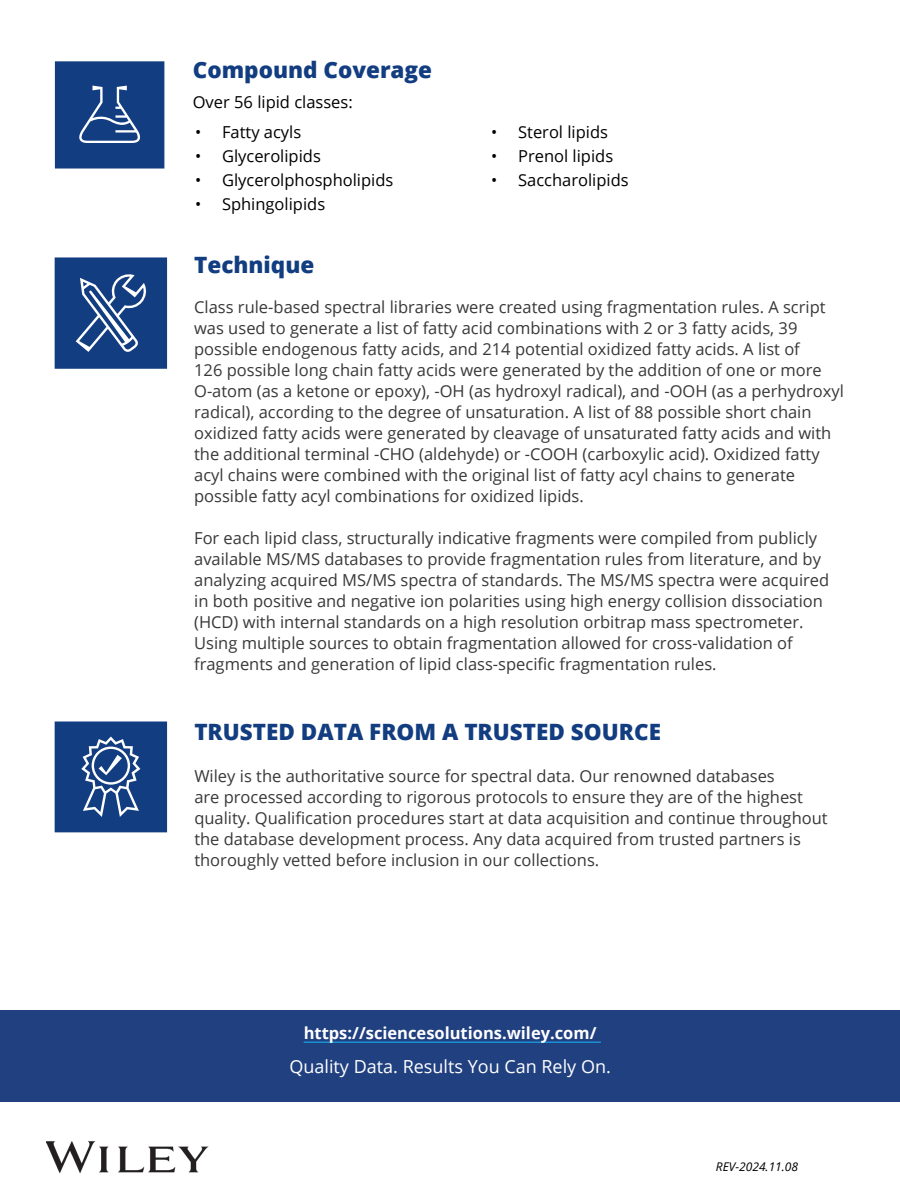
<style>
.page{position:relative;width:900px;height:1200px;background:#fff}
.page>*{position:absolute;margin:0;border:0;box-sizing:border-box;transform-origin:0 0}
.t1{font:800 22.5px "Open Sans";color:#123d80}
.t2{font:18px "Open Sans";color:#fff}
.t3{font:16.5px/21px "Open Sans";color:#383838}
.t4{font:16.5px "Open Sans";color:#000}
.t5{font:700 16.5px "Open Sans";color:#fff}
.t6{font:italic 12px "Open Sans";color:#000}
</style>
<div class="page">
<svg style="left:55px;top:61px;width:109px;height:108px;background:#204987"></svg>
<svg style="left:55px;top:722px;width:112px;height:110px;background:#284f8c"></svg>
<div style="left:0;top:1010px;width:900px;height:92px;background:#214080"></div>
<hr style="left:304px;top:1042px;width:297px;height:1px;background:#18b7fb">
<img style="left:47px;top:1141px;width:162px;height:33px">
<svg style="left:55px;top:257px;width:112px;height:112px;background:#2a518d"></svg>
<p class="t1" style="left:193px;top:53px;width:241px">Compound Coverage</p>
<p class="t4" style="left:193px;top:91px;width:162px">Over 56 lipid classes:</p>
<p class="t4" style="left:195px;top:121px;width:108px">• Fatty acyls</p>
<p class="t4" style="left:195px;top:145px;width:127px">• Glycerolipids</p>
<p class="t4" style="left:195px;top:169px;width:200px">• Glycerolphospholipids</p>
<p class="t4" style="left:195px;top:193px;width:132px">• Sphingolipids</p>
<p class="t4" style="left:491px;top:121px;width:118px">• Sterol lipids</p>
<p class="t4" style="left:491px;top:145px;width:124px">• Prenol lipids</p>
<p class="t4" style="left:491px;top:169px;width:139px">• Saccharolipids</p>
<p class="t1" style="left:194px;top:247px;width:122px">Technique</p>
<p class="t3" style="left:194px;top:297px;width:651px">Class rule-based spectral libraries were created using fragmentation rules. A script was used to generate a list of fatty acid combinations with 2 or 3 fatty acids, 39 possible endogenous fatty acids, and 214 potential oxidized fatty acids. A list of<br>126 possible long chain fatty acids were generated by the addition of one or more O-atom (as a ketone or epoxy), -OH (as hydroxyl radical), and -OOH (as a perhydroxyl radical), according to the degree of unsaturation. A list of 88 possible short chain oxidized fatty acids were generated by cleavage of unsaturated fatty acids and with the additional terminal -CHO (aldehyde) or -COOH (carboxylic acid). Oxidized fatty acyl chains were combined with the original list of fatty acyl chains to generate possible fatty acyl combinations for oxidized lipids.</p>
<p class="t3" style="left:194px;top:528px;width:637px">For each lipid class, structurally indicative fragments were compiled from publicly available MS/MS databases to provide fragmentation rules from literature, and by analyzing acquired MS/MS spectra of standards. The MS/MS spectra were acquired in both positive and negative ion polarities using high energy collision dissociation (HCD) with internal standards on a high resolution orbitrap mass spectrometer.<br>Using multiple sources to obtain fragmentation allowed for cross-validation of fragments and generation of lipid class-specific fragmentation rules.</p>
<p class="t1" style="left:194px;top:714px;width:468px">TRUSTED DATA FROM A TRUSTED SOURCE</p>
<p class="t3" style="left:194px;top:765px;width:635px">Wiley is the authoritative source for spectral data. Our renowned databases<br>are processed according to rigorous protocols to ensure they are of the highest quality. Qualification procedures start at data acquisition and continue throughout the database development process. Any data acquired from trusted partners is thoroughly vetted before inclusion in our collections.</p>
<p class="t5" style="left:304px;top:1022px;width:294px">https://sciencesolutions.wiley.com/</p>
<p class="t2" style="left:289px;top:1054px;width:323px">Quality Data. Results You Can Rely On.</p>
<p class="t6" style="left:716px;top:1158px;width:84px">REV-2024.11.08</p>
</div>
